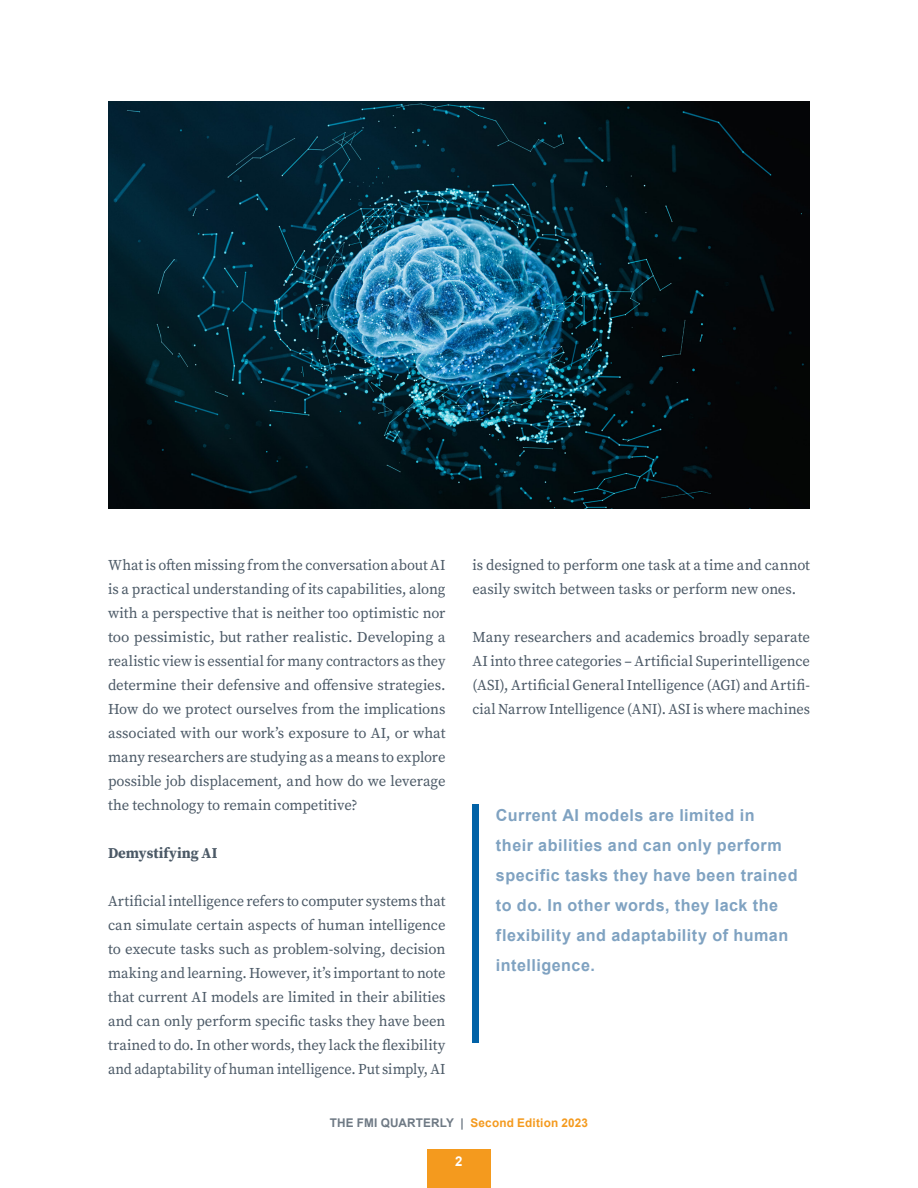
<style>
.page{position:relative;width:918px;height:1188px;background:#fff}
.page>*{position:absolute;margin:0;border:0;box-sizing:border-box;transform-origin:0 0}
.t1{font:700 16.5px/30px "Arial";letter-spacing:.03em;color:#7fa2c1}
.t2{font:15px/24px "Source Serif Pro";letter-spacing:-.005em;color:#4b5966;text-align:justify}
.t3{font:15px/24px "Source Serif Pro";letter-spacing:-.005em;color:#4b5966;text-align:justify;scale:.96 1}
.t4{font:700 15px "Source Serif Pro";color:#4b5966}
.t5{font:700 13.5px "Arial";color:#fff}
.t6{font:700 12px "Arial";letter-spacing:.015em;color:#f49a1e}
.s1{color:#6e7984}
</style>
<div class="page">
<div style="left:427px;top:1149px;width:64px;height:39px;background:#f49a1e"></div>
<div style="left:472px;top:805px;width:7px;height:238px;background:#0162a7"></div>
<img style="left:108px;top:102px;width:702px;height:407px">
<p class="t2" style="left:108px;top:553px;width:339px">What is often missing from the conversation about AI is a practical understanding of its capabilities, along with a perspective that is neither too optimistic nor too pessimistic, but rather realistic. Developing a realistic view is essential for many contractors as they determine their defensive and offensive strategies.<br>How do we protect ourselves from the implications associated with our work’s exposure to AI, or what many researchers are studying as a means to explore possible job displacement, and how do we leverage the technology to remain competitive?</p>
<p class="t4" style="left:108px;top:843px;width:111px">Demystifying AI</p>
<p class="t3" style="left:108px;top:889px;width:353px">Artificial intelligence refers to computer systems that can simulate certain aspects of human intelligence to execute tasks such as problem-solving, decision making and learning. However, it’s important to note that current AI models are limited in their abilities and can only perform specific tasks they have been trained to do. In other words, they lack the flexibility and adaptability of human intelligence. Put simply, AI</p>
<p class="t2" style="left:472px;top:553px;width:339px">is designed to perform one task at a time and cannot easily switch between tasks or perform new ones.</p>
<p class="t2" style="left:472px;top:625px;width:339px">Many researchers and academics broadly separate AI into three categories – Artificial Superintelligence (ASI), Artificial General Intelligence (AGI) and Artifi&shy;cial Narrow Intelligence (ANI). ASI is where machines</p>
<p class="t1" style="left:496px;top:801px;width:303px">Current AI models are limited in<br>their abilities and can only perform specific tasks they have been trained to do. In other words, they lack the flexibility and adaptability of human intelligence.</p>
<p class="t6" style="left:330px;top:1114px;width:260px"><span class="s1">THE FMI QUARTERLY |</span> Second Edition 2023</p>
<p class="t5" style="left:455px;top:1152px;width:9px">2</p>
</div>
